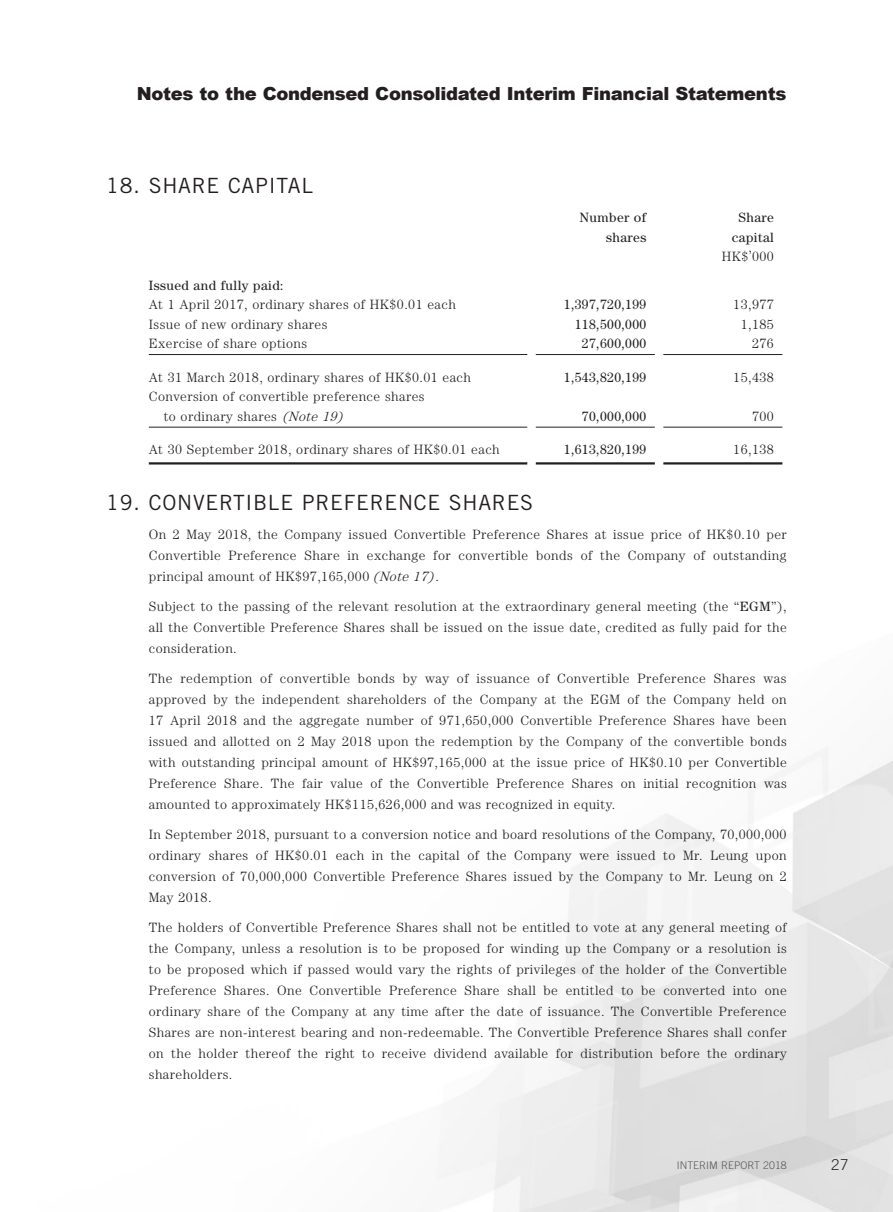
<style>
.page{position:relative;width:893px;height:1212px;background:#fff}
.page>*{position:absolute;margin:0;border:0;box-sizing:border-box;transform-origin:0 0}
.Heading_1{font:21px "Trade Gothic LT Std";letter-spacing:.035em;color:#231f20}
.t1{font:900 18px "Arial";letter-spacing:-.015em;color:#231f20}
.t2{font:300 15px "Trade Gothic LT Std";color:#231f20}
.Body_Text{font:300 13.5px/21px "Century Std";letter-spacing:.03em;color:#231f20;text-align:justify}
.Body_Text-2{font:13.5px "Century Std";letter-spacing:.03em;color:#231f20}
.t3{font:300 10.5px "Trade Gothic LT Std";letter-spacing:.005em;color:#57585a}
.s1{font-style:italic}
.s2{font-weight:400}
</style>
<div class="page">
<hr style="left:149px;top:354px;width:378px;height:1px;background:#231f20">
<hr style="left:536px;top:354px;width:119px;height:1px;background:#231f20">
<hr style="left:663px;top:354px;width:119px;height:1px;background:#231f20">
<hr style="left:149px;top:427px;width:378px;height:1px;background:#231f20">
<hr style="left:536px;top:427px;width:119px;height:1px;background:#231f20">
<hr style="left:663px;top:427px;width:119px;height:1px;background:#231f20">
<hr style="left:149px;top:462px;width:378px;height:2px;background:#231f20">
<hr style="left:536px;top:462px;width:119px;height:2px;background:#231f20">
<hr style="left:663px;top:462px;width:119px;height:2px;background:#231f20">
<h2 class="t1" style="left:137px;top:81px;width:651px">Notes to the Condensed Consolidated Interim Financial Statements</h2>
<p class="Heading_1" style="left:106px;top:173px;width:208px">18. SHARE CAPITAL</p>
<p class="Body_Text-2" style="left:579px;top:210px;width:68px">Number of</p>
<p class="Body_Text-2" style="left:606px;top:229px;width:42px">shares</p>
<p class="Body_Text-2" style="left:738px;top:210px;width:37px">Share</p>
<p class="Body_Text-2" style="left:732px;top:229px;width:44px">capital</p>
<p class="Body_Text" style="left:722px;top:246px;width:54px">HK$’000</p>
<p class="Body_Text-2" style="left:149px;top:277px;width:136px">Issued and fully paid:</p>
<p class="Body_Text" style="left:149px;top:294px;width:309px">At 1 April 2017, ordinary shares of HK$0.01 each</p>
<p class="Body_Text-2" style="left:564px;top:297px;width:84px">1,397,720,199</p>
<p class="Body_Text" style="left:733px;top:294px;width:42px">13,977</p>
<p class="Body_Text" style="left:149px;top:313px;width:180px">Issue of new ordinary shares</p>
<p class="Body_Text-2" style="left:575px;top:316px;width:73px">118,500,000</p>
<p class="Body_Text" style="left:741px;top:313px;width:35px">1,185</p>
<p class="Body_Text" style="left:149px;top:333px;width:160px">Exercise of share options</p>
<p class="Body_Text-2" style="left:582px;top:336px;width:66px">27,600,000</p>
<p class="Body_Text" style="left:752px;top:333px;width:23px">276</p>
<p class="Body_Text" style="left:149px;top:366px;width:324px">At 31 March 2018, ordinary shares of HK$0.01 each</p>
<p class="Body_Text-2" style="left:564px;top:369px;width:84px">1,543,820,199</p>
<p class="Body_Text" style="left:733px;top:366px;width:42px">15,438</p>
<p class="Body_Text" style="left:164px;top:387px;width:262px;line-height:19.5px;text-indent:-15px">Conversion of convertible preference shares to ordinary shares <span class="s1">(Note 19)</span></p>
<p class="Body_Text-2" style="left:582px;top:408px;width:66px">70,000,000</p>
<p class="Body_Text" style="left:752px;top:405px;width:23px">700</p>
<p class="Body_Text" style="left:149px;top:439px;width:352px">At 30 September 2018, ordinary shares of HK$0.01 each</p>
<p class="Body_Text-2" style="left:564px;top:442px;width:84px">1,613,820,199</p>
<p class="Body_Text" style="left:733px;top:439px;width:42px">16,138</p>
<p class="Heading_1" style="left:106px;top:490px;width:428px">19. CONVERTIBLE PREFERENCE SHARES</p>
<p class="Body_Text" style="left:149px;top:524px;width:639px">On 2 May 2018, the Company issued Convertible Preference Shares at issue price of HK$0.10 per Convertible Preference Share in exchange for convertible bonds of the Company of outstanding principal amount of HK$97,165,000 <span class="s1">(Note 17)</span>.</p>
<p class="Body_Text" style="left:149px;top:596px;width:639px">Subject to the passing of the relevant resolution at the extraordinary general meeting (the “<span class="s2">EGM</span>”), all the Convertible Preference Shares shall be issued on the issue date, credited as fully paid for the consideration.</p>
<p class="Body_Text" style="left:149px;top:668px;width:639px">The redemption of convertible bonds by way of issuance of Convertible Preference Shares was approved by the independent shareholders of the Company at the EGM of the Company held on 17 April 2018 and the aggregate number of 971,650,000 Convertible Preference Shares have been issued and allotted on 2 May 2018 upon the redemption by the Company of the convertible bonds with outstanding principal amount of HK$97,165,000 at the issue price of HK$0.10 per Convertible Preference Share. The fair value of the Convertible Preference Shares on initial recognition was amounted to approximately HK$115,626,000 and was recognized in equity.</p>
<p class="Body_Text" style="left:149px;top:824px;width:639px">In September 2018, pursuant to a conversion notice and board resolutions of the Company, 70,000,000 ordinary shares of HK$0.01 each in the capital of the Company were issued to Mr. Leung upon conversion of 70,000,000 Convertible Preference Shares issued by the Company to Mr. Leung on 2<br>May 2018.</p>
<p class="Body_Text" style="left:149px;top:917px;width:639px">The holders of Convertible Preference Shares shall not be entitled to vote at any general meeting of the Company, unless a resolution is to be proposed for winding up the Company or a resolution is to be proposed which if passed would vary the rights of privileges of the holder of the Convertible Preference Shares. One Convertible Preference Share shall be entitled to be converted into one ordinary share of the Company at any time after the date of issuance. The Convertible Preference Shares are non-interest bearing and non-redeemable. The Convertible Preference Shares shall confer on the holder thereof the right to receive dividend available for distribution before the ordinary shareholders.</p>
<p class="t3" style="left:677px;top:1159px;width:111px">INTERIM REPORT 2018</p>
<p class="t2" style="left:831px;top:1155px;width:19px">27</p>
</div>
